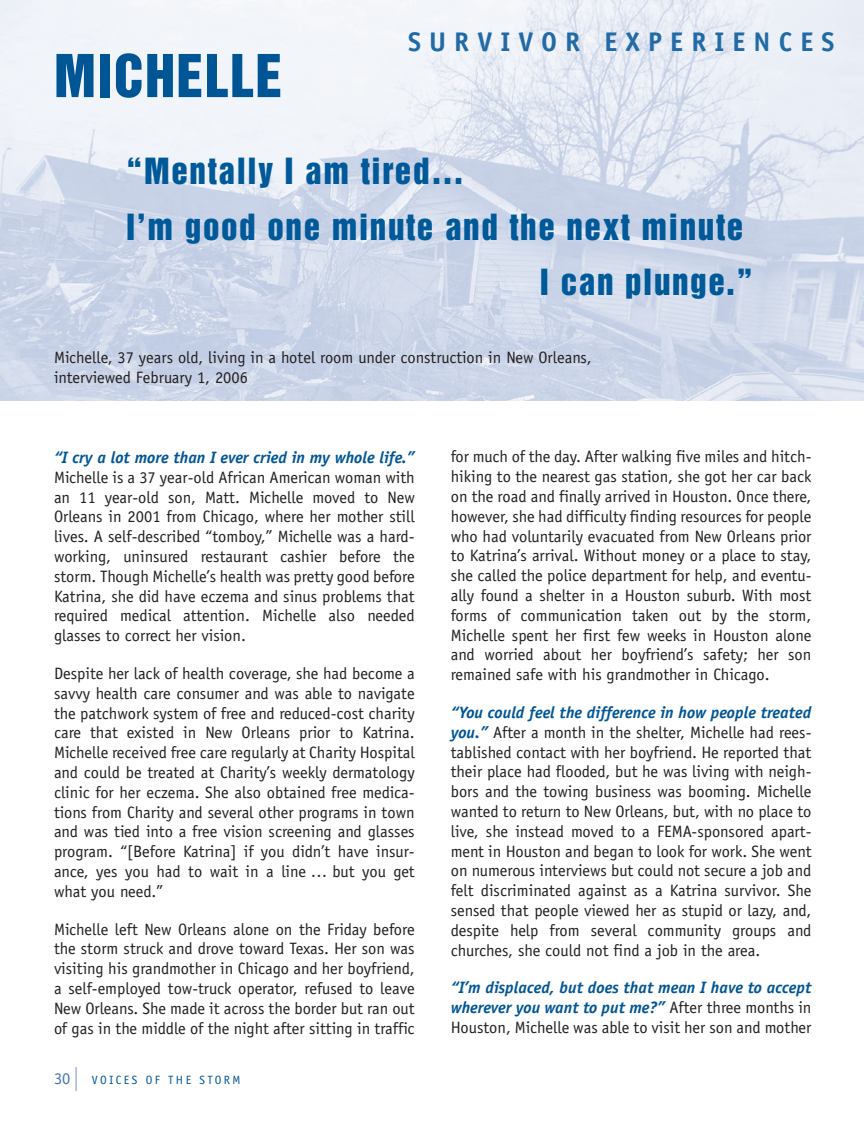
<style>
.page{position:relative;width:864px;height:1134px;background:#fff}
.page>*{position:absolute;margin:0;border:0;box-sizing:border-box;transform-origin:0 0}
.Quotes_in_Profiles{font:54px "Helvetica Inserat";letter-spacing:.025em;color:#005595}
.Quotes_in_Profiles-2{font:33px "Helvetica Inserat";letter-spacing:.05em;color:#005999}
.Subhead{font:700 27px "Officina Sans";letter-spacing:.3em;color:#216aa5}
.Text{font:16.5px/19.8px "Officina Sans";color:#231f20;text-align:justify}
.Text-2{font:italic 700 16.5px/19.8px "Officina Sans";color:#005595;text-align:justify}
.t1{font:16.5px "Officina Sans";color:#4476ae}
.t2{font:12px "Officina Sans";letter-spacing:.2em;color:#005595}
.s1{font-weight:700;font-style:italic;color:#005595}
.s2{font-weight:400;font-style:normal;color:#231f20}
</style>
<div class="page">
<img style="left:0;top:0;width:864px;height:400px">
<svg style="left:76px;top:1067px;width:1px;height:24px"></svg>
<p class="Quotes_in_Profiles" style="left:54px;top:44px;width:230px">MICHELLE</p>
<p class="Subhead" style="left:408px;top:25px;width:22px">SUR</p>
<p class="Subhead" style="left:477px;top:25px;width:84px">VIVOR</p>
<p class="Subhead" style="left:605px;top:25px;width:149px">EX PER IENCES</p>
<p class="Quotes_in_Profiles-2" style="left:126px;top:151px;width:340px">“Mentally I am tired…</p>
<p class="Quotes_in_Profiles-2" style="left:126px;top:207px;width:619px">I’m good one minute and the next minute</p>
<p class="Quotes_in_Profiles-2" style="left:540px;top:262px;width:215px">I can plunge.”</p>
<p class="Text" style="left:54px;top:348px;width:539px">Michelle, 37 years old, living in a hotel room under construction in New Orleans, interviewed February 1, 2006</p>
<p class="Text" style="left:54px;top:447px;width:362px"><span class="s1">“I cry a lot more than I ever cried in my whole life.” </span>Michelle is a 37 year-old African American woman with an 11 year-old son, Matt. Michelle moved to New Orleans in 2001 from Chicago, where her mother still lives. A self-described “tomboy,” Michelle was a hard&shy;working, uninsured restaurant cashier before the storm. Though Michelle’s health was pretty good before Katrina, she did have eczema and sinus problems that required medical attention. Michelle also needed glasses to correct her vision.</p>
<p class="Text" style="left:54px;top:663px;width:362px">Despite her lack of health coverage, she had become a savvy health care consumer and was able to navigate the patchwork system of free and reduced-cost charity care that existed in New Orleans prior to Katrina.<br>Michelle received free care regularly at Charity Hospital and could be treated at Charity’s weekly dermatology clinic for her eczema. She also obtained free medica&shy;tions from Charity and several other programs in town and was tied into a free vision screening and glasses program. “[Before Katrina] if you didn’t have insur&shy;ance, yes you had to wait in a line … but you get what you need.”</p>
<p class="Text" style="left:54px;top:919px;width:362px">Michelle left New Orleans alone on the Friday before the storm struck and drove toward Texas. Her son was visiting his grandmother in Chicago and her boyfriend, a self-employed tow-truck operator, refused to leave New Orleans. She made it across the border but ran out of gas in the middle of the night after sitting in traffic</p>
<p class="t1" style="left:54px;top:1069px;width:18px">30</p>
<p class="t2" style="left:92px;top:1073px;width:150px">VOICES OF THE STORM</p>
<p class="Text" style="left:451px;top:447px;width:362px">for much of the day. After walking five miles and hitch&shy;hiking to the nearest gas station, she got her car back on the road and finally arrived in Houston. Once there, however, she had difficulty finding resources for people who had voluntarily evacuated from New Orleans prior to Katrina’s arrival. Without money or a place to stay, she called the police department for help, and eventu&shy;ally found a shelter in a Houston suburb. With most forms of communication taken out by the storm, Michelle spent her first few weeks in Houston alone and worried about her boyfriend’s safety; her son remained safe with his grandmother in Chicago.</p>
<p class="Text" style="left:451px;top:703px;width:362px"><span class="s1">“You could feel the difference in how people treated you.”</span> After a month in the shelter, Michelle had rees&shy;tablished contact with her boyfriend. He reported that their place had flooded, but he was living with neigh&shy;bors and the towing business was booming. Michelle wanted to return to New Orleans, but, with no place to live, she instead moved to a FEMA-sponsored apart&shy;ment in Houston and began to look for work. She went on numerous interviews but could not secure a job and felt discriminated against as a Katrina survivor. She sensed that people viewed her as stupid or lazy, and, despite help from several community groups and churches, she could not find a job in the area.</p>
<p class="Text-2" style="left:451px;top:978px;width:362px">“I’m displaced, but does that mean I have to accept wherever you want to put me?” <span class="s2">After three months in Houston, Michelle was able to visit her son and mother</span></p>
</div>
